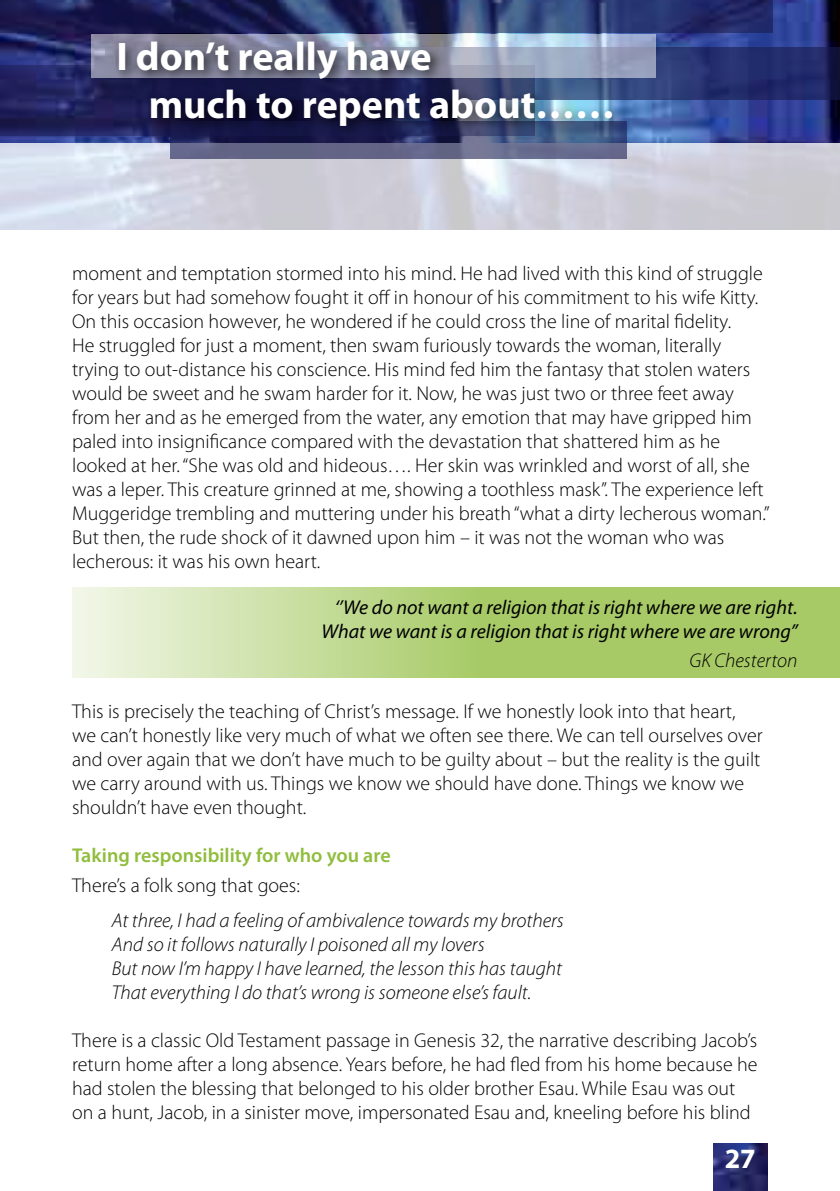
<style>
.page{position:relative;width:840px;height:1191px;background:#fff}
.page>*{position:absolute;margin:0;border:0;box-sizing:border-box;transform-origin:0 0}
.t1{font:700 40px/48px "Myriad Pro";color:#fff}
.t2{font:700 28px "Myriad Pro";color:#fff}
.t3{font:300 20px/24px "Myriad Pro";color:#000}
.t4{font:italic 300 20px/24px "Myriad Pro";color:#000}
.t5{font:italic 20px/24px "Myriad Pro";color:#000;text-align:right}
.t6{font:600 20px "Myriad Pro";color:#90bd3e}
</style>
<div class="page">
<img style="left:0;top:0;width:839px;height:144px">
<svg style="left:0;top:65px;width:111px;height:71px"></svg>
<svg style="left:0;top:144px;width:839px;height:86px;fill:#cfceda"></svg>
<svg style="left:105px;top:47px;width:734px;height:52px;fill:#242e6f"></svg>
<svg style="left:0;top:0;width:772px;height:33px"></svg>
<svg style="left:170px;top:121px;width:456px;height:38px;fill:#636487"></svg>
<svg style="left:91px;top:34px;width:564px;height:43px"></svg>
<div style="left:111px;top:34px;width:514px;height:106px;background:#000;opacity:.75"></div>
<svg style="left:72px;top:587px;width:767px;height:90px;fill:#abcd6e"></svg>
<img style="left:713px;top:1143px;width:54px;height:48px">
<h1 class="t1" style="left:149px;top:31px;width:467px;text-indent:-32px">I don’t really have<br>much to repent about……</h1>
<p class="t3" style="left:72px;top:261px;width:698px">moment and temptation stormed into his mind. He had lived with this kind of struggle for years but had somehow fought it off in honour of his commitment to his wife Kitty.<br>On this occasion however, he wondered if he could cross the line of marital fidelity.<br>He struggled for just a moment, then swam furiously towards the woman, literally trying to out-distance his conscience. His mind fed him the fantasy that stolen waters would be sweet and he swam harder for it. Now, he was just two or three feet away from her and as he emerged from the water, any emotion that may have gripped him paled into insignificance compared with the devastation that shattered him as he looked at her. “She was old and hideous…. Her skin was wrinkled and worst of all, she was a leper. This creature grinned at me, showing a toothless mask”. The experience left Muggeridge trembling and muttering under his breath “what a dirty lecherous woman.” But then, the rude shock of it dawned upon him – it was not the woman who was lecherous: it was his own heart.</p>
<p class="t5" style="left:321px;top:594px;width:477px">‘’We do not want a religion that is right where we are right.<br>What we want is a religion that is right where we are wrong’’</p>
<p class="t4" style="left:689px;top:648px;width:109px">GK Chesterton</p>
<p class="t3" style="left:72px;top:699px;width:691px">This is precisely the teaching of Christ’s message. If we honestly look into that heart, we can’t honestly like very much of what we often see there. We can tell ourselves over and over again that we don’t have much to be guilty about – but the reality is the guilt we carry around with us. Things we know we should have done. Things we know we shouldn’t have even thought.</p>
<p class="t6" style="left:72px;top:842px;width:320px">Taking responsibility for who you are</p>
<p class="t3" style="left:72px;top:873px;width:229px">There’s a folk song that goes:</p>
<p class="t4" style="left:112px;top:908px;width:453px">At three, I had a feeling of ambivalence towards my brothers And so it follows naturally I poisoned all my lovers<br>But now I’m happy I have learned, the lesson this has taught That everything I do that’s wrong is someone else’s fault.</p>
<p class="t3" style="left:72px;top:1028px;width:686px">There is a classic Old Testament passage in Genesis 32, the narrative describing Jacob’s return home after a long absence. Years before, he had fled from his home because he had stolen the blessing that belonged to his older brother Esau. While Esau was out on a hunt, Jacob, in a sinister move, impersonated Esau and, kneeling before his blind</p>
<h2 class="t2" style="left:724px;top:1139px;width:33px">27</h2>
</div>
